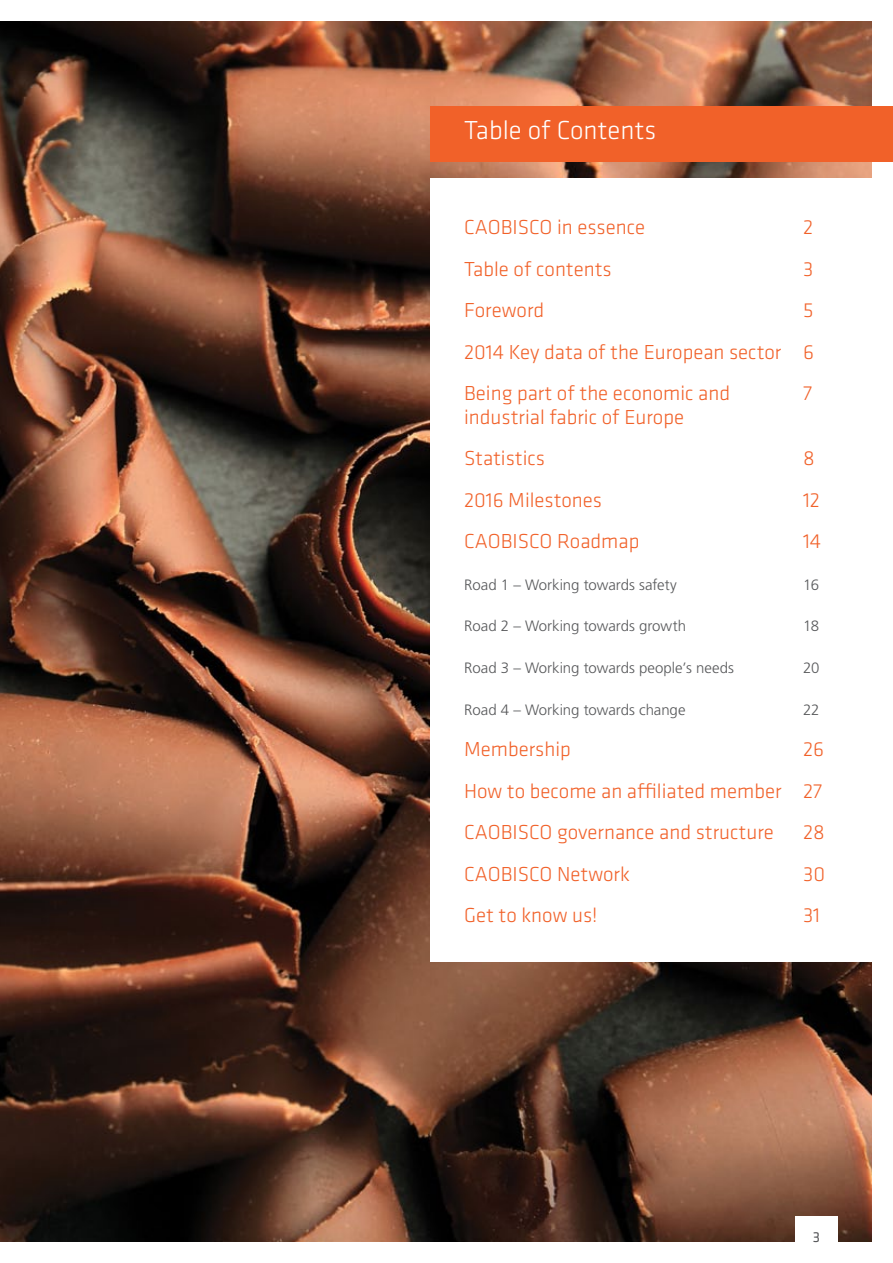
<style>
.page{position:relative;width:893px;height:1263px;background:#fff}
.page>*{position:absolute;margin:0;border:0;box-sizing:border-box;transform-origin:0 0}
.t1{font:300 27px "Klavika";color:#fff}
.t2{font:300 21px/41.5px "Klavika";color:#f16129;text-align:justify}
.t3{font:300 15px "Frutiger";letter-spacing:-.005em;color:#58595b}
.t4{font:15px "Klavika";color:#58595b}
</style>
<div class="page">
<img style="left:0;top:21px;width:872px;height:1221px">
<div style="left:431px;top:178px;width:462px;height:784px;background:#fff"></div>
<div style="left:430px;top:106px;width:463px;height:55px;background:#f16129"></div>
<div style="left:795px;top:1216px;width:43px;height:47px;background:#fff"></div>
<p class="t1" style="left:464px;top:115px;width:194px">Table of Contents</p>
<p class="t2" style="left:464px;top:207px;width:182px">CAOBISCO in essence</p>
<p class="t2" style="left:803px;top:207px;width:12px">2</p>
<p class="t2" style="left:464px;top:249px;width:149px">Table of contents</p>
<p class="t2" style="left:803px;top:249px;width:12px">3</p>
<p class="t2" style="left:464px;top:290px;width:82px">Foreword</p>
<p class="t2" style="left:464px;top:290px;width:351px;text-indent:339px">5<br>2014 Key data of the European sector 6<br>Being part of the economic and</p>
<p class="t2" style="left:803px;top:373px;width:10px">7</p>
<p class="t2" style="left:464px;top:397px;width:222px">industrial fabric of Europe<br>Statistics</p>
<p class="t2" style="left:803px;top:438px;width:13px">8</p>
<p class="t2" style="left:464px;top:479px;width:139px">2016 Milestones</p>
<p class="t2" style="left:803px;top:479px;width:19px">12</p>
<p class="t2" style="left:464px;top:521px;width:177px">CAOBISCO Roadmap</p>
<p class="t2" style="left:803px;top:521px;width:20px">14</p>
<p class="t3" style="left:464px;top:576px;width:214px">Road 1 – Working towards safety</p>
<p class="t3" style="left:803px;top:576px;width:17px">16</p>
<p class="t3" style="left:464px;top:618px;width:223px">Road 2 – Working towards growth</p>
<p class="t3" style="left:803px;top:618px;width:17px">18</p>
<p class="t3" style="left:464px;top:659px;width:271px">Road 3 – Working towards people’s needs</p>
<p class="t3" style="left:803px;top:659px;width:18px">20</p>
<p class="t3" style="left:464px;top:701px;width:223px">Road 4 – Working towards change</p>
<p class="t3" style="left:803px;top:701px;width:18px">22</p>
<p class="t2" style="left:464px;top:729px;width:108px">Membership</p>
<p class="t2" style="left:464px;top:729px;width:361px;text-indent:339px">26<br>How to become an affiliated member 27<br>CAOBISCO governance and structure</p>
<p class="t2" style="left:803px;top:812px;width:23px">28</p>
<p class="t2" style="left:464px;top:853px;width:167px">CAOBISCO Network</p>
<p class="t2" style="left:803px;top:853px;width:24px">30</p>
<p class="t2" style="left:464px;top:895px;width:135px">Get to know us!</p>
<p class="t2" style="left:803px;top:895px;width:19px">31</p>
<p class="t4" style="left:813px;top:1228px;width:9px">3</p>
</div>
